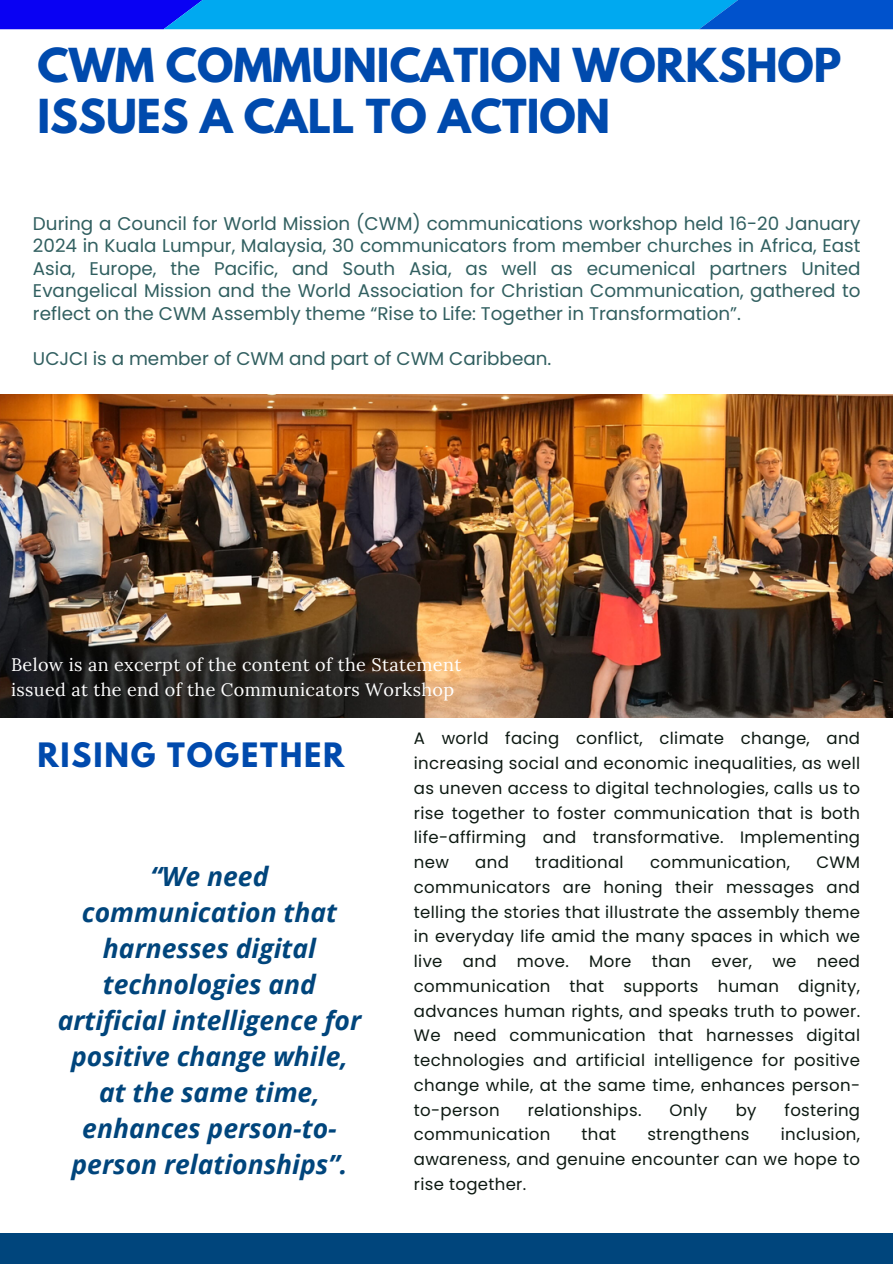
<style>
.page{position:relative;width:893px;height:1264px;background:#fff}
.page>*{position:absolute;margin:0;border:0;box-sizing:border-box;transform-origin:0 0}
.t1{font:700 41.4px/51.8px "League Spartan";color:#004aad}
.t2{font:700 29.85px "League Spartan";letter-spacing:.06em;color:#004aad}
.t3{font:italic 700 26.4px/36px "Open Sans";color:#00457c;text-align:center}
.t4{font:18.3px/22.5px "Poppins";color:#315f60;text-align:justify}
.t5{font:18px/24.8px "Lora";letter-spacing:.02em;color:#fff}
.t6{font:16.5px/24.8px "Poppins";letter-spacing:.02em;color:#0d1912;text-align:justify}
</style>
<div class="page">
<img style="left:0;top:394px;width:892px;height:323px">
<svg style="left:0;top:0;width:892px;height:29px;background:#0275e9"></svg>
<div style="left:0;top:1233px;width:892px;height:30px;background:#00457c"></div>
<p class="t1" style="left:37px;top:44px;width:805px">CWM COMMUNICATION WORKSHOP<br>ISSUES A CALL TO ACTION</p>
<h1 class="t4" style="left:33px;top:212px;width:829px">During a Council for World Mission (CWM) communications workshop held 16-20 January 2024 in Kuala Lumpur, Malaysia, 30 communicators from member churches in Africa, East Asia, Europe, the Pacific, and South Asia, as well as ecumenical partners United Evangelical Mission and the World Association for Christian Communication, gathered to reflect on the CWM Assembly theme “Rise to Life: Together in Transformation”.</h1>
<p class="t4" style="left:33px;top:347px;width:520px">UCJCI is a member of CWM and part of CWM Caribbean.</p>
<p class="t5" style="left:11px;top:652px;width:451px">Below is an excerpt of the content of the Statement issued at the end of the Communicators Workshop</p>
<p class="t2" style="left:37px;top:740px;width:308px">RISING TOGETHER</p>
<h2 class="t6" style="left:414px;top:726px;width:447px">A world facing conflict, climate change, and increasing social and economic inequalities, as well as uneven access to digital technologies, calls us to rise together to foster communication that is both life-affirming and transformative. Implementing new</h2>
<h2 class="t6" style="left:475px;top:850px;width:35px">and</h2>
<h2 class="t6" style="left:535px;top:850px;width:90px">traditional</h2>
<h2 class="t6" style="left:650px;top:850px;width:141px">communication,</h2>
<h2 class="t6" style="left:414px;top:850px;width:447px;text-indent:402px">CWM communicators are honing their messages and telling the stories that illustrate the assembly theme in everyday life amid the many spaces in which we live and move. More than ever, we need communication that supports human dignity, advances human rights, and speaks truth to power.<br>We need communication that harnesses digital technologies and artificial intelligence for positive change while, at the same time, enhances person&shy;to-person</h2>
<h3 class="t3" style="left:58px;top:857px;width:305px">“We need communication that harnesses digital technologies and artificial intelligence for positive change while, at the same time, enhances person-to&shy;person relationships”.</h3>
<h2 class="t6" style="left:527px;top:1097px;width:115px">relationships.</h2>
<h2 class="t6" style="left:669px;top:1097px;width:39px">Only</h2>
<h2 class="t6" style="left:735px;top:1097px;width:22px">by</h2>
<h2 class="t6" style="left:784px;top:1097px;width:77px">fostering</h2>
<h2 class="t6" style="left:414px;top:1122px;width:138px">communication</h2>
<h2 class="t6" style="left:581px;top:1122px;width:36px">that</h2>
<h2 class="t6" style="left:647px;top:1122px;width:104px">strengthens</h2>
<h2 class="t6" style="left:414px;top:1122px;width:447px;text-indent:367px">inclusion, awareness, and genuine encounter can we hope to rise together.</h2>
</div>
